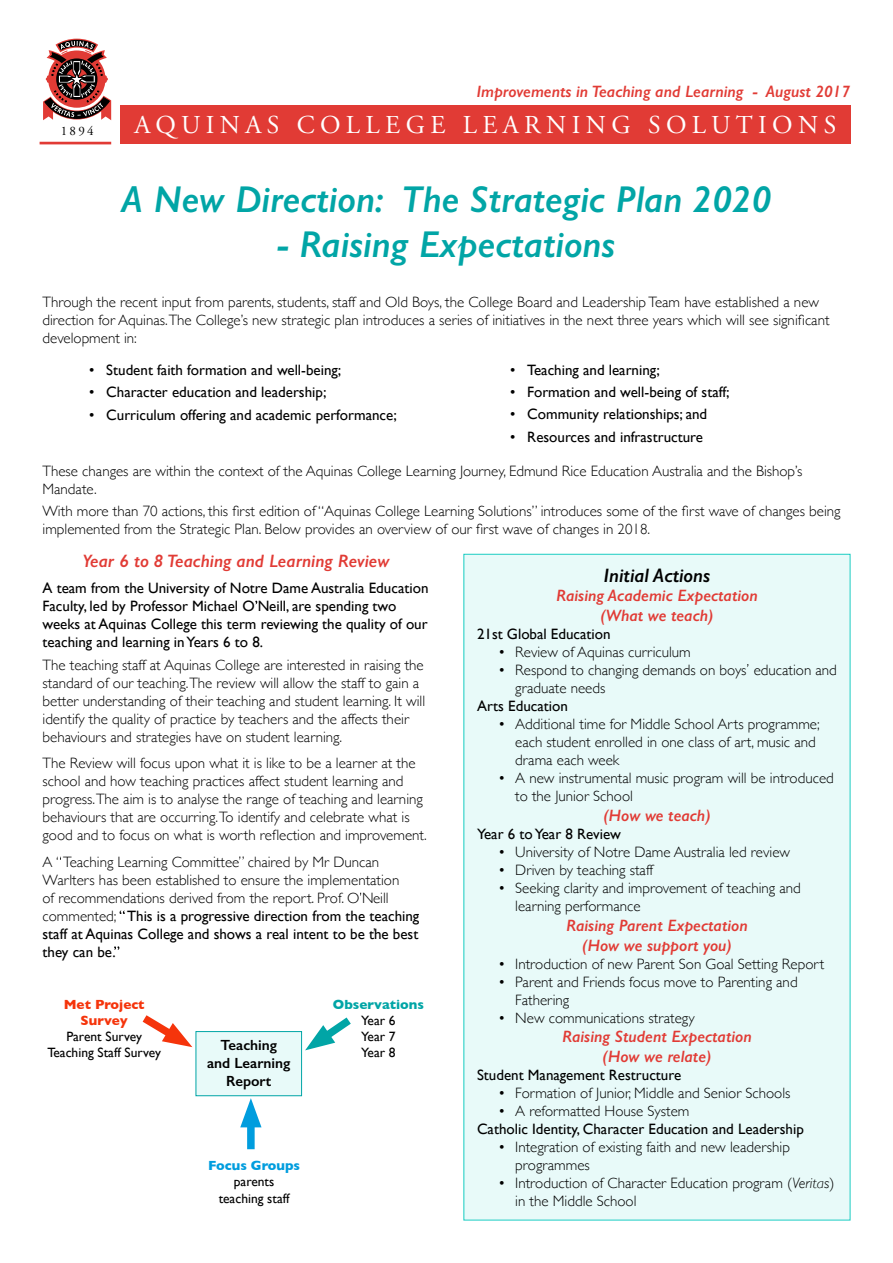
<style>
.page{position:relative;width:893px;height:1263px;background:#fff}
.page>*{position:absolute;margin:0;border:0;box-sizing:border-box;transform-origin:0 0}
.t1{font:italic 600 37.5px "Gill Sans";color:#01a5a6}
.t2{font:25.8px "Adobe Garamond Pro";letter-spacing:.21em;color:#fff}
.t3{font:italic 600 19.5px "Gill Sans";color:#000}
.t4{font:italic 600 18px "Gill Sans";color:#e13b35}
.t5{font:italic 600 16.5px/19.8px "Gill Sans";color:#e13b35;text-align:center}
.t6{font:300 15px/18px "Gill Sans";color:#000}
.t7{font:15px/18px "Gill Sans";color:#000}
.t8{font:600 14.7px/17.7px "Gill Sans";color:#000;text-align:center}
.t9{font:13.5px/16.2px "Gill Sans";color:#000;text-align:center}
.t10{font:700 13.5px/16.2px "Gill Sans";color:#f5340b;text-align:center}
.t11{font:700 13.5px "Gill Sans";color:#01a5a6}
.t12{font:700 13.5px "Gill Sans";color:#009dde}
.t13{font:12.9px "Adobe Garamond Pro";color:#000}
.s1{font-style:italic}
.s2{font-weight:400}
</style>
<div class="page">
<svg style="left:239px;top:856px;width:5px;height:4px"></svg>
<svg style="left:120px;top:910px;width:5px;height:4px"></svg>
<svg style="left:114px;top:946px;width:5px;height:4px"></svg>
<svg style="left:39px;top:38px;width:73px;height:106px"></svg>
<hr style="left:40px;top:142px;width:71px;height:2px;background:#e13b35">
<div style="left:120px;top:105px;width:730px;height:39px;background:#e13b35"></div>
<div style="left:464px;top:554px;width:386px;height:666px;background:#e8faf9"></div>
<div style="left:196px;top:1031px;width:106px;height:65px;background:#e8faf9"></div>
<div style="left:196px;top:1031px;width:106px;height:65px;border:1px solid #01a5a6"></div>
<svg style="left:142px;top:1015px;width:50px;height:32px"></svg>
<svg style="left:305px;top:1017px;width:46px;height:34px"></svg>
<div style="left:247px;top:1115px;width:8px;height:34px;background:#009dde"></div>
<svg style="left:240px;top:1098px;width:21px;height:29px"></svg>
<p class="t5" style="left:476px;top:81px;width:376px">Improvements in Teaching and Learning - August 2017</p>
<p class="t13" style="left:61px;top:123px;width:34px">1894</p>
<h2 class="t2" style="left:134px;top:109px;width:703px">AQUINAS COLLEGE LEARNING SOLUTIONS</h2>
<h1 class="t1" style="left:122px;top:177px;width:651px">A New Direction: The Strategic Plan 2020</h1>
<h1 class="t1" style="left:277px;top:222px;width:339px">- Raising Expectations</h1>
<p class="t6" style="left:43px;top:292px;width:788px">Through the recent input from parents, students, staff and Old Boys, the College Board and Leadership Team have established a new direction for Aquinas.The College’s new strategic plan introduces a series of initiatives in the next three years which will see significant development in:</p>
<p class="t7" style="left:89px;top:361px;width:254px">• Student faith formation and well-being;</p>
<p class="t7" style="left:89px;top:383px;width:239px">• Character education and leadership;</p>
<p class="t7" style="left:89px;top:405px;width:309px">• Curriculum offering and academic performance;</p>
<p class="t7" style="left:510px;top:361px;width:151px">• Teaching and learning;</p>
<p class="t7" style="left:510px;top:383px;width:221px">• Formation and well-being of staff;</p>
<p class="t7" style="left:510px;top:405px;width:198px">• Community relationships; and</p>
<p class="t7" style="left:510px;top:427px;width:194px">• Resources and infrastructure</p>
<p class="t6" style="left:43px;top:461px;width:762px">These changes are within the context of the Aquinas College Learning Journey, Edmund Rice Education Australia and the Bishop’s<br>Mandate.</p>
<p class="t6" style="left:43px;top:502px;width:800px">With more than 70 actions, this first edition of “Aquinas College Learning Solutions” introduces some of the first wave of changes being implemented from the Strategic Plan. Below provides an overview of our first wave of changes in 2018.</p>
<h3 class="t3" style="left:604px;top:563px;width:108px">Initial Actions</h3>
<p class="t5" style="left:556px;top:586px;width:203px">Raising Academic Expectation (What we teach)</p>
<p class="t7" style="left:477px;top:625px;width:135px">21st Global Education</p>
<p class="t6" style="left:498px;top:642px;width:194px">• Review of Aquinas curriculum</p>
<p class="t6" style="left:515px;top:660px;width:323px;text-indent:-17px">• Respond to changing demands on boys education and graduate needs</p>
<p class="t7" style="left:477px;top:697px;width:92px">Arts Education</p>
<p class="t6" style="left:515px;top:714px;width:306px;text-indent:-17px">• Additional time for Middle School Arts programme; each student enrolled in one class of art, music and drama each week</p>
<p class="t6" style="left:515px;top:768px;width:320px;text-indent:-17px">• A new instrumental music program will be introduced to the Junior School</p>
<p class="t5" style="left:604px;top:805px;width:108px">(How we teach)</p>
<p class="t7" style="left:477px;top:825px;width:145px">Year 6 to Year 8 Review</p>
<p class="t6" style="left:498px;top:842px;width:293px">• University of Notre Dame Australia led review</p>
<p class="t6" style="left:498px;top:860px;width:156px">• Driven by teaching staff</p>
<p class="t6" style="left:515px;top:878px;width:287px;text-indent:-17px">• Seeking clarity and improvement of teaching and learning performance</p>
<p class="t5" style="left:566px;top:915px;width:183px">Raising Parent Expectation (How we support you)</p>
<p class="t6" style="left:498px;top:954px;width:327px">• Introduction of new Parent Son Goal Setting Report</p>
<p class="t6" style="left:515px;top:972px;width:284px;text-indent:-17px">• Parent and Friends focus move to Parenting and<br>Fathering</p>
<p class="t6" style="left:498px;top:1008px;width:198px">• New communications strategy</p>
<p class="t5" style="left:562px;top:1027px;width:191px">Raising Student Expectation (How we relate)</p>
<p class="t7" style="left:477px;top:1066px;width:206px">Student Management Restructure</p>
<p class="t6" style="left:498px;top:1083px;width:294px">• Formation of Junior, Middle and Senior Schools</p>
<p class="t6" style="left:498px;top:1101px;width:193px">• A reformatted House System</p>
<p class="t7" style="left:477px;top:1120px;width:328px">Catholic Identity, Character Education and Leadership</p>
<p class="t6" style="left:515px;top:1137px;width:276px;text-indent:-17px">• Integration of existing faith and new leadership programmes</p>
<p class="t6" style="left:515px;top:1173px;width:321px;text-indent:-17px">• Introduction of Character Education program (<span class="s1">Veritas</span>) in the Middle School</p>
<p class="t4" style="left:82px;top:550px;width:309px">Year 6 to 8 Teaching and Learning Review</p>
<p class="t7" style="left:43px;top:579px;width:387px">A team from the University of Notre Dame Australia Education Faculty, led by Professor Michael O Neill, are spending two weeks at Aquinas College this term reviewing the quality of our teaching and learning in Years 6 to 8.</p>
<p class="t6" style="left:43px;top:655px;width:384px">The teaching staff at Aquinas College are interested in raising the standard of our teaching.The review will allow the staff to gain a better understanding of their teaching and student learning. It will identify the quality of practice by teachers and the affects their behaviours and strategies have on student learning.</p>
<p class="t6" style="left:43px;top:754px;width:386px">The Review will focus upon what it is like to be a learner at the school and how teaching practices affect student learning and progress.The aim is to analyse the range of teaching and learning behaviours that are occurring.To identify and celebrate what is good and to focus on what is worth reflection and improvement.</p>
<p class="t6" style="left:43px;top:852px;width:378px">A Teaching Learning Committee chaired by Mr Duncan Warlters has been established to ensure the implementation<br>of recommendations derived from the report. Prof. O Neill commented; <span class="s2">This is a progressive direction from the teaching staff at Aquinas College and shows a real intent to be the best they can be.</span></p>
<p class="t10" style="left:64px;top:996px;width:82px">Met Project<br>Survey</p>
<p class="t9" style="left:47px;top:1028px;width:115px">Parent Survey<br>Teaching Staff Survey</p>
<p class="t11" style="left:333px;top:993px;width:93px">Observations</p>
<p class="t9" style="left:361px;top:1012px;width:36px;text-align:justify">Year 6<br>Year 7<br>Year 8</p>
<p class="t8" style="left:207px;top:1036px;width:85px">Teaching and Learning<br>Report</p>
<p class="t12" style="left:208px;top:1155px;width:94px">Focus Groups</p>
<p class="t9" style="left:219px;top:1173px;width:72px">parents teaching staff</p>
</div>
